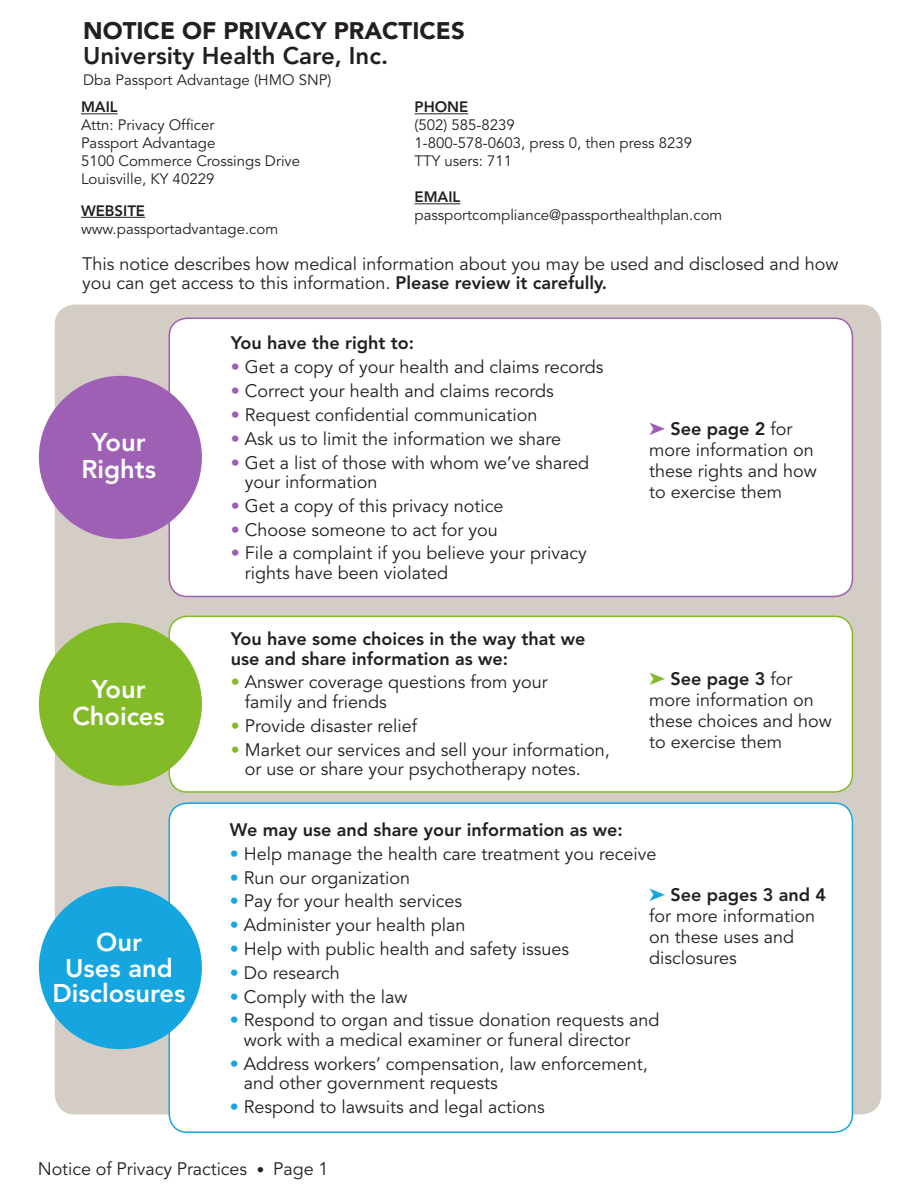
<style>
.page{position:relative;width:918px;height:1188px;background:#fff}
.page>*{position:absolute;margin:0;border:0;box-sizing:border-box;transform-origin:0 0}
.t1{font:800 25.5px "Avenir";color:#fff}
.t2{font:800 24px "Avenir";color:#231f20}
.t3{font:900 24px "Avenir";color:#231f20}
.t4{font:18px/19.5px "Avenir";color:#231f20}
.t5{font:800 18px/19.5px "Avenir";color:#231f20}
.t6{font:15px "Avenir";color:#231f20}
.t7{font:800 15px "Avenir";color:#231f20}
.s1{font-weight:800}
.s2{color:#9e60b4}
.s3{color:#82bb27}
.s4{font-weight:400}
.s5{color:#16a6df}
.s6{font-size:15px}
</style>
<div class="page">
<div style="left:55px;top:305px;width:826px;height:810px;background:#d4cdc5;border-radius:20px"></div>
<div style="left:169px;top:616px;width:683px;height:176px;background:#fff;border-radius:18px"></div>
<div style="left:169px;top:616px;width:684px;height:177px;border:2px solid #82bb27;border-radius:18px"></div>
<div style="left:169px;top:803px;width:683px;height:329px;background:#fff;border-radius:18px"></div>
<div style="left:169px;top:802px;width:684px;height:331px;border:2px solid #16a6df;border-radius:18px"></div>
<div style="left:169px;top:318px;width:683px;height:278px;background:#fff;border-radius:18px"></div>
<div style="left:169px;top:318px;width:684px;height:279px;border:2px solid #9e60b4;border-radius:18px"></div>
<div style="left:39px;top:376px;width:163px;height:163px;background:#9e60b4;border-radius:50%"></div>
<div style="left:39px;top:623px;width:163px;height:163px;background:#82bb27;border-radius:50%"></div>
<div style="left:39px;top:886px;width:163px;height:163px;background:#16a6df;border-radius:50%"></div>
<hr style="left:81px;top:113px;width:37px;height:1px;background:#231f20">
<hr style="left:81px;top:217px;width:64px;height:1px;background:#231f20">
<hr style="left:415px;top:113px;width:53px;height:1px;background:#231f20">
<hr style="left:415px;top:203px;width:45px;height:1px;background:#231f20">
<p class="t3" style="left:83px;top:10px;width:383px">NOTICE OF PRIVACY PRACTICES</p>
<p class="t2" style="left:83px;top:42px;width:306px">University Health Care, Inc.</p>
<p class="t6" style="left:83px;top:72px;width:250px">Dba Passport Advantage (HMO SNP)</p>
<p class="t7" style="left:415px;top:98px;width:55px">PHONE</p>
<p class="t6" style="left:415px;top:117px;width:102px">(502) 585-8239</p>
<p class="t6" style="left:415px;top:135px;width:279px">1-800-578-0603, press 0, then press 8239</p>
<p class="t6" style="left:415px;top:153px;width:99px">TTY users: 711</p>
<p class="t7" style="left:415px;top:188px;width:47px">EMAIL</p>
<p class="t6" style="left:415px;top:207px;width:309px">passportcompliance@passporthealthplan.com</p>
<p class="t4" style="left:82px;top:255px;width:758px;line-height:18.6px">This notice describes how medical information about you may be used and disclosed and how you can get access to this information. <span class="s1">Please review it carefully.</span></p>
<p class="t7" style="left:81px;top:98px;width:38px">MAIL</p>
<p class="t6" style="left:81px;top:117px;width:135px">Attn: Privacy Officer</p>
<p class="t6" style="left:81px;top:135px;width:136px">Passport Advantage</p>
<p class="t6" style="left:81px;top:153px;width:221px">5100 Commerce Crossings Drive</p>
<p class="t6" style="left:81px;top:171px;width:135px">Louisville, KY 40229</p>
<p class="t7" style="left:81px;top:202px;width:66px">WEBSITE</p>
<p class="t6" style="left:81px;top:220px;width:199px">www.passportadvantage.com</p>
<p class="t1" style="left:92px;top:427px;width:55px">Your</p>
<p class="t1" style="left:81px;top:454px;width:76px">Rights</p>
<p class="t1" style="left:92px;top:674px;width:55px">Your</p>
<p class="t1" style="left:72px;top:701px;width:94px">Choices</p>
<p class="t1" style="left:96px;top:927px;width:47px">Our</p>
<p class="t1" style="left:65px;top:953px;width:109px">Uses and</p>
<p class="t1" style="left:52px;top:978px;width:135px">Disclosures</p>
<p class="t5" style="left:231px;top:333px;width:185px">You have the right to:</p>
<p class="t4" style="left:231px;top:358px;width:374px"><span class="s2">•</span> Get a copy of your health and claims records</p>
<p class="t4" style="left:231px;top:382px;width:324px"><span class="s2">•</span> Correct your health and claims records</p>
<p class="t4" style="left:231px;top:405px;width:308px"><span class="s2">•</span> Request confidential communication</p>
<p class="t4" style="left:231px;top:429px;width:332px"><span class="s2">•</span> Ask us to limit the information we share</p>
<p class="t4" style="left:245px;top:453px;width:346px;text-indent:-14px"><span class="s2">•</span> Get a list of those with whom we’ve shared your information</p>
<p class="t4" style="left:231px;top:496px;width:274px"><span class="s2">•</span> Get a copy of this privacy notice</p>
<p class="t4" style="left:231px;top:520px;width:269px"><span class="s2">•</span> Choose someone to act for you</p>
<p class="t4" style="left:245px;top:544px;width:344px;text-indent:-14px"><span class="s2">•</span> File a complaint if you believe your privacy rights have been violated</p>
<p class="t5" style="left:231px;top:629px;width:356px">You have some choices in the way that we use and share information as we:</p>
<p class="t4" style="left:245px;top:673px;width:305px;text-indent:-14px"><span class="s3">•</span> Answer coverage questions from your family and friends</p>
<p class="t4" style="left:231px;top:716px;width:188px"><span class="s3">•</span> Provide disaster relief</p>
<p class="t4" style="left:245px;top:740px;width:366px;text-indent:-14px"><span class="s3">•</span> Market our services and sell your information, or use or share your psychotherapy notes.</p>
<p class="t5" style="left:649px;top:419px;width:145px"><span class="s2">➤</span> See page 2 <span class="s4">for</span></p>
<p class="t4" style="left:649px;top:440px;width:169px;line-height:21px">more information on these rights and how to exercise them</p>
<p class="t5" style="left:649px;top:669px;width:145px"><span class="s3">➤</span> See page 3 <span class="s4">for</span></p>
<p class="t4" style="left:649px;top:690px;width:184px;line-height:21px">more information on these choices and how to exercise them</p>
<p class="t5" style="left:230px;top:820px;width:395px">We may use and share your information as we:</p>
<p class="t4" style="left:230px;top:844px;width:428px"><span class="s5">•</span> Help manage the health care treatment you receive</p>
<p class="t4" style="left:230px;top:868px;width:182px"><span class="s5">•</span> Run our organization</p>
<p class="t4" style="left:230px;top:892px;width:234px"><span class="s5">•</span> Pay for your health services</p>
<p class="t4" style="left:230px;top:916px;width:237px"><span class="s5">•</span> Administer your health plan</p>
<p class="t4" style="left:230px;top:940px;width:341px"><span class="s5">•</span> Help with public health and safety issues</p>
<p class="t4" style="left:230px;top:963px;width:112px"><span class="s5">•</span> Do research</p>
<p class="t4" style="left:230px;top:987px;width:179px"><span class="s5">•</span> Comply with the law</p>
<p class="t4" style="left:244px;top:1011px;width:417px;text-indent:-14px"><span class="s5">•</span> Respond to organ and tissue donation requests and work with a medical examiner or funeral director</p>
<p class="t4" style="left:244px;top:1054px;width:406px;text-indent:-14px"><span class="s5">•</span> Address workers’ compensation, law enforcement, and other government requests</p>
<p class="t4" style="left:230px;top:1098px;width:316px"><span class="s5">•</span> Respond to lawsuits and legal actions</p>
<p class="t5" style="left:649px;top:885px;width:179px"><span class="s5">➤</span> See pages 3 and 4</p>
<p class="t4" style="left:649px;top:906px;width:167px;line-height:21px">for more information on these uses and</p>
<p class="t4" style="left:649px;top:949px;width:89px">disclosures</p>
<p class="t4" style="left:38px;top:1159px;width:292px">Notice of Privacy Practices <span class="s6">•</span> Page 1</p>
</div>
